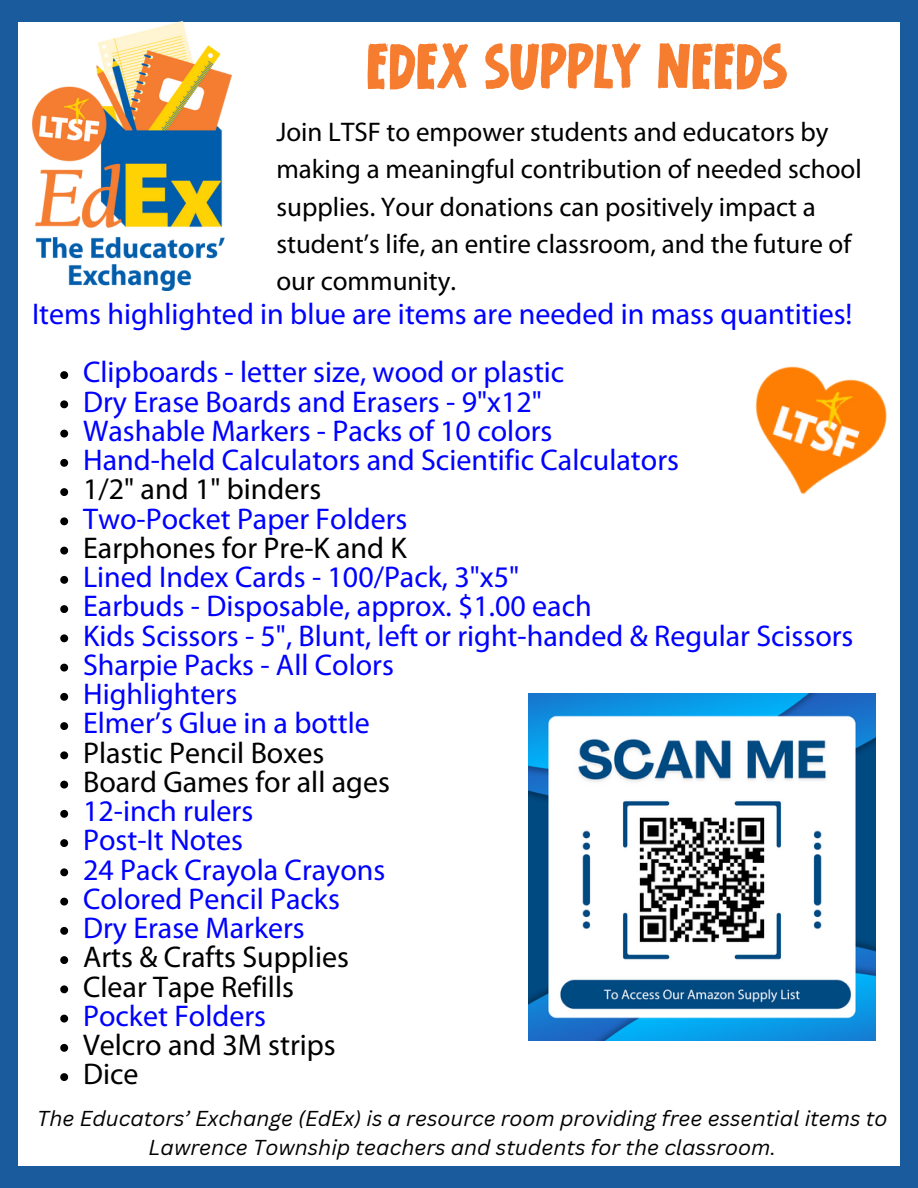
<style>
.page{position:relative;width:918px;height:1188px;background:#195b9d}
.page>*{position:absolute;margin:0;border:0;box-sizing:border-box;transform-origin:0 0}
.t1{font:62.4px "Aalama";color:#f67c2f}
.t2{font:30px "Myriad Pro";color:#00f}
.t3{font:30px "Myriad Pro";color:#000}
.t4{font:27px/37.2px "Myriad Pro";color:#000}
.t5{font:italic 21px/29.2px "Canva Sans";color:#000;text-align:center}
</style>
<div class="page">
<div style="left:18px;top:22px;width:882px;height:1143px;background:#fff"></div>
<img style="left:32px;top:22px;width:199px;height:269px">
<svg style="left:60px;top:371px;width:8px;height:8px"></svg>
<svg style="left:60px;top:400px;width:8px;height:8px"></svg>
<svg style="left:60px;top:430px;width:8px;height:8px"></svg>
<svg style="left:60px;top:459px;width:8px;height:8px"></svg>
<svg style="left:60px;top:488px;width:8px;height:8px"></svg>
<svg style="left:60px;top:517px;width:8px;height:8px"></svg>
<svg style="left:60px;top:547px;width:8px;height:8px"></svg>
<svg style="left:60px;top:576px;width:8px;height:8px"></svg>
<svg style="left:60px;top:605px;width:8px;height:8px"></svg>
<svg style="left:60px;top:634px;width:8px;height:8px"></svg>
<svg style="left:60px;top:664px;width:8px;height:8px"></svg>
<svg style="left:60px;top:693px;width:8px;height:8px"></svg>
<svg style="left:60px;top:722px;width:8px;height:8px"></svg>
<svg style="left:60px;top:751px;width:8px;height:8px"></svg>
<svg style="left:60px;top:781px;width:8px;height:8px"></svg>
<svg style="left:60px;top:810px;width:8px;height:8px"></svg>
<svg style="left:60px;top:839px;width:8px;height:8px"></svg>
<svg style="left:60px;top:868px;width:8px;height:8px"></svg>
<svg style="left:60px;top:898px;width:8px;height:8px"></svg>
<svg style="left:60px;top:927px;width:8px;height:8px"></svg>
<svg style="left:60px;top:956px;width:8px;height:8px"></svg>
<svg style="left:60px;top:985px;width:8px;height:8px"></svg>
<svg style="left:60px;top:1015px;width:8px;height:8px"></svg>
<svg style="left:60px;top:1044px;width:8px;height:8px"></svg>
<svg style="left:60px;top:1073px;width:8px;height:8px"></svg>
<img style="left:529px;top:694px;width:346px;height:346px">
<img style="left:755px;top:366px;width:132px;height:129px">
<p class="t1" style="left:366px;top:38px;width:422px">EdEX SUPPLY NEEDS</p>
<p class="t4" style="left:276px;top:116px;width:587px">Join LTSF to empower students and educators by making a meaningful contribution of needed school supplies. Your donations can positively impact a student’s life, an entire classroom, and the future of our community.</p>
<h2 class="t2" style="left:32px;top:301px;width:822px">Items highlighted in blue are items are needed in mass quantities!</h2>
<p class="t2" style="left:83px;top:360px;width:483px">Clipboards - letter size, wood or plastic</p>
<p class="t2" style="left:83px;top:389px;width:460px">Dry Erase Boards and Erasers - 9"x12"</p>
<h2 class="t2" style="left:83px;top:418px;width:471px">Washable Markers - Packs of 10 colors</h2>
<p class="t2" style="left:83px;top:448px;width:597px">Hand-held Calculators and Scientific Calculators</p>
<p class="t3" style="left:83px;top:477px;width:240px">1/2" and 1" binders</p>
<p class="t2" style="left:83px;top:506px;width:326px">Two-Pocket Paper Folders</p>
<p class="t3" style="left:83px;top:535px;width:325px">Earphones for Pre-K and K</p>
<p class="t2" style="left:83px;top:565px;width:438px">Lined Index Cards - 100/Pack, 3"x5"</p>
<p class="t2" style="left:83px;top:594px;width:510px">Earbuds - Disposable, approx. $1.00 each</p>
<p class="t2" style="left:83px;top:623px;width:772px">Kids Scissors - 5", Blunt, left or right-handed &amp; Regular Scissors</p>
<p class="t2" style="left:83px;top:652px;width:312px">Sharpie Packs - All Colors</p>
<p class="t2" style="left:83px;top:682px;width:156px">Highlighters</p>
<p class="t2" style="left:83px;top:711px;width:288px">Elmer’s Glue in a bottle</p>
<p class="t3" style="left:83px;top:740px;width:243px">Plastic Pencil Boxes</p>
<p class="t3" style="left:83px;top:769px;width:308px">Board Games for all ages</p>
<p class="t2" style="left:83px;top:799px;width:172px">12-inch rulers</p>
<p class="t2" style="left:83px;top:828px;width:161px">Post-It Notes</p>
<p class="t2" style="left:83px;top:857px;width:304px">24 Pack Crayola Crayons</p>
<p class="t2" style="left:83px;top:886px;width:258px">Colored Pencil Packs</p>
<p class="t2" style="left:83px;top:916px;width:223px">Dry Erase Markers</p>
<p class="t3" style="left:83px;top:945px;width:267px">Arts &amp; Crafts Supplies</p>
<p class="t3" style="left:83px;top:974px;width:212px">Clear Tape Refills</p>
<p class="t2" style="left:83px;top:1003px;width:184px">Pocket Folders</p>
<p class="t3" style="left:83px;top:1033px;width:254px">Velcro and 3M strips</p>
<p class="t3" style="left:83px;top:1062px;width:57px">Dice</p>
<p class="t5" style="left:37px;top:1103px;width:852px">The Educators’ Exchange (EdEx) is a resource room providing free essential items to<br>Lawrence Township teachers and students for the classroom.</p>
</div>
